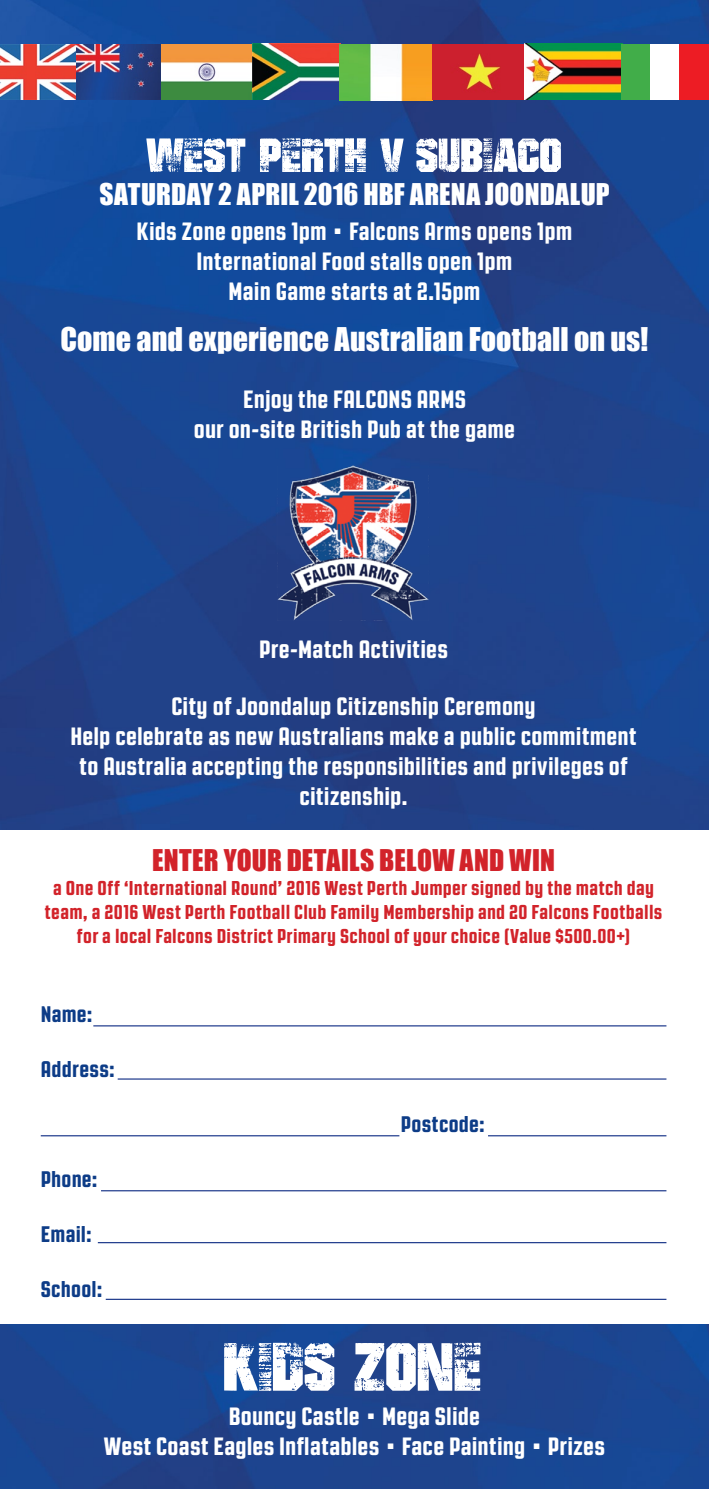
<style>
.page{position:relative;width:709px;height:1489px;background:#fff}
.page>*{position:absolute;margin:0;border:0;box-sizing:border-box;transform-origin:0 0}
.t1{font:92.5px "BADGRUNGE";color:#fff}
.t2{font:65px "BADGRUNGE";color:#fff}
.t3{font:30px "Impact";letter-spacing:.005em;color:#fff}
.t4{font:27.5px "Impact";letter-spacing:.005em;color:#fff}
.t5{font:27.5px "Impact";letter-spacing:.015em;color:#d2232a}
.t6{font:800 25px/30px "Revolution Gothic";letter-spacing:.01em;color:#fff;text-align:center}
.t7{font:800 22.5px "Revolution Gothic";letter-spacing:.015em;color:#0d3c87}
.t8{font:800 20px/24px "Revolution Gothic";letter-spacing:.015em;color:#d2232a;text-align:center}
</style>
<div class="page">
<img style="left:0;top:1324px;width:709px;height:164px">
<img style="left:0;top:0;width:709px;height:829px">
<hr style="left:93px;top:1025px;width:573px;height:1px;background:#25408f">
<hr style="left:118px;top:1078px;width:548px;height:1px;background:#25408f">
<hr style="left:488px;top:1135px;width:178px;height:1px;background:#25408f">
<hr style="left:41px;top:1135px;width:358px;height:1px;background:#25408f">
<hr style="left:101px;top:1189px;width:565px;height:2px;background:#25408f">
<hr style="left:106px;top:1298px;width:560px;height:1px;background:#25408f">
<img style="left:259px;top:454px;width:191px;height:178px">
<hr style="left:98px;top:1241px;width:568px;height:2px;background:#25408f">
<img style="left:0;top:43px;width:623px;height:57px">
<div style="left:621px;top:44px;width:29px;height:56px;background:#41ad49"></div>
<div style="left:650px;top:44px;width:29px;height:56px;background:#fff"></div>
<div style="left:679px;top:44px;width:30px;height:56px;background:#ed1c24"></div>
<h2 class="t2" style="left:146px;top:111px;width:292px">West Perth v SUBIACO</h2>
<p class="t4" style="left:99px;top:177px;width:455px">SATURDAY 2 APRIL 2016 HBF Arena Joondalup</p>
<p class="t6" style="left:137px;top:216px;width:437px">Kids Zone opens 1pm • Falcons Arms opens 1pm<br>International Food stalls open 1pm<br>Main Game starts at 2.15pm</p>
<p class="t3" style="left:61px;top:321px;width:589px">Come and experience Australian Football on us!</p>
<p class="t6" style="left:194px;top:384px;width:323px;text-align:left;text-indent:49px">Enjoy the FALCONS ARMS<br>our on-site British Pub at the game</p>
<p class="t6" style="left:259px;top:634px;width:190px">Pre-Match Activities</p>
<p class="t6" style="left:70px;top:691px;width:568px">City of Joondalup Citizenship Ceremony<br>Help celebrate as new Australians make a public commitment to Australia accepting the responsibilities and privileges of citizenship.</p>
<p class="t5" style="left:152px;top:842px;width:175px">Enter your details</p>
<p class="t5" style="left:379px;top:842px;width:177px">below and win</p>
<p class="t8" style="left:45px;top:875px;width:619px">a One Off ‘International Round’ 2016 West Perth Jumper signed by the match day team, a 2016 West Perth Football Club Family Membership and 20 Falcons Footballs for a local Falcons District Primary School of your choice (Value $500.00+)</p>
<p class="t7" style="left:41px;top:1001px;width:53px">Name:</p>
<p class="t7" style="left:41px;top:1056px;width:76px">Address:</p>
<p class="t7" style="left:41px;top:1166px;width:58px">Phone:</p>
<p class="t7" style="left:41px;top:1221px;width:53px">Email:</p>
<p class="t7" style="left:41px;top:1276px;width:63px">School:</p>
<p class="t7" style="left:401px;top:1111px;width:85px">Postcode:</p>
<h1 class="t1" style="left:224px;top:1304px;width:195px">KIDS ZONE</h1>
<p class="t6" style="left:104px;top:1400px;width:502px">Bouncy Castle • Mega Slide<br>West Coast Eagles Inflatables • Face Painting • Prizes</p>
</div>
